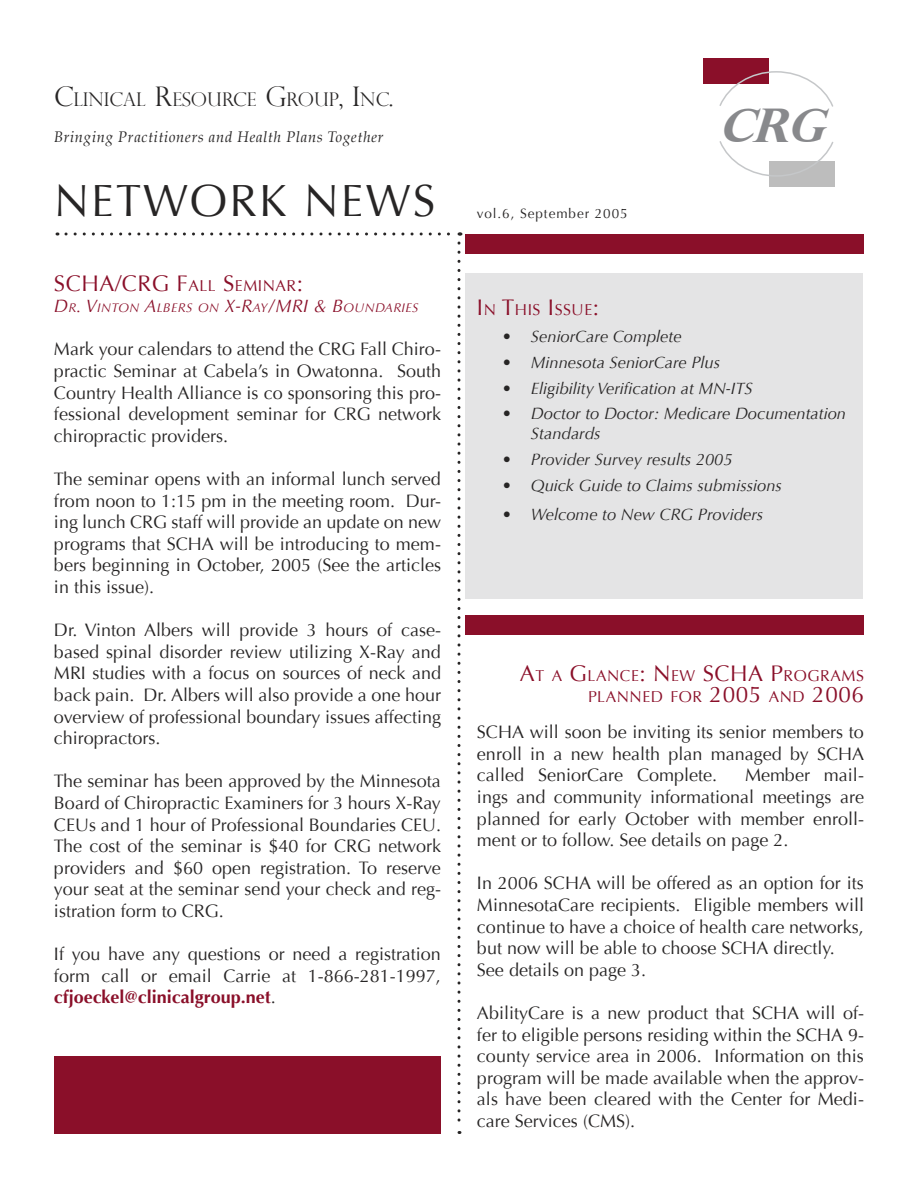
<style>
.page{position:relative;width:918px;height:1188px;background:#fff}
.page>*{position:absolute;margin:0;border:0;box-sizing:border-box;transform-origin:0 0}
.t1{font:italic 700 46.5px "Perpetua Titling";color:#88898c}
.t2{font:45px "Optima";letter-spacing:.05em;color:#272525}
.t3{font:22.5px "Optima";letter-spacing:.025em;color:#8a0f29}
.t4{font:300 18.9px "Perpetua Titling";color:#272525}
.t5{font:18px/21.6px "Optima";color:#272525;text-align:justify}
.t6{font:italic 16.5px/19.8px "Optima";color:#272525}
.t7{font:15.75px "Optima";letter-spacing:.035em;color:#8a0f29}
.t8{font:italic 15px "Palatino";letter-spacing:.04em;color:#272525}
.t9{font:13.5px "Optima";letter-spacing:.07em;color:#272525}
.t10{font:italic 12.6px "Optima";letter-spacing:.035em;color:#8a0f29}
.s1{font-size:27px}
.s2{font-size:15.75px}
.s3{font-size:18px}
.s4{font-weight:700;color:#8a0f29}
.s5{font-size:22.5px}
</style>
<div class="page">
<div style="left:465px;top:274px;width:398px;height:325px;background:#e4e4e5"></div>
<div style="left:465px;top:234px;width:399px;height:20px;background:#8a0f29"></div>
<div style="left:704px;top:59px;width:66px;height:25px;background:#8a0f29"></div>
<div style="left:770px;top:162px;width:66px;height:25px;background:#bdbdbd"></div>
<svg style="left:719px;top:70px;width:114px;height:37px"></svg>
<svg style="left:719px;top:141px;width:116px;height:36px"></svg>
<div style="left:465px;top:615px;width:399px;height:20px;background:#8a0f29"></div>
<svg style="left:66px;top:232px;width:395px;height:4px"></svg>
<svg style="left:457px;top:243px;width:3px;height:891px"></svg>
<div style="left:54px;top:1056px;width:387px;height:78px;background:#8a0f29"></div>
<p class="t4" style="left:54px;top:88px;width:341px"><span class="s1">C</span>LINICAL <span class="s1">R</span>ESOURCE <span class="s1">G</span>ROUP<span class="s1">, I</span>NC<span class="s1">.</span></p>
<p class="t8" style="left:54px;top:128px;width:332px">Bringing Practitioners and Health Plans Together</p>
<p class="t2" style="left:54px;top:174px;width:383px">NETWORK NEWS</p>
<p class="t3" style="left:54px;top:270px;width:250px">SCHA/CRG F<span class="s2">ALL</span> S<span class="s2">EMINAR</span>:</p>
<p class="t10" style="left:54px;top:301px;width:366px"><span class="s3">D</span>R<span class="s3">. V</span>INTON <span class="s3">A</span>LBERS ON <span class="s3">X-R</span>AY<span class="s3">/MRI &amp; B</span>OUNDARIES</p>
<p class="t5" style="left:54px;top:339px;width:389px">Mark your calendars to attend the CRG Fall Chiro&shy;practic Seminar at Cabela’s in Owatonna. South Country Health Alliance is co sponsoring this pro&shy;fessional development seminar for CRG network chiropractic providers.</p>
<p class="t5" style="left:54px;top:468px;width:389px">The seminar opens with an informal lunch served from noon to 1:15 pm in the meeting room. Dur&shy;ing lunch CRG staff will provide an update on new programs that SCHA will be introducing to mem&shy;bers beginning in October, 2005 (See the articles in this issue).</p>
<p class="t5" style="left:54px;top:620px;width:389px">Dr. Vinton Albers will provide 3 hours of case&shy;based spinal disorder review utilizing X-Ray and MRI studies with a focus on sources of neck and back pain. Dr. Albers will also provide a one hour overview of professional boundary issues affecting chiropractors.</p>
<p class="t5" style="left:54px;top:771px;width:389px">The seminar has been approved by the Minnesota Board of Chiropractic Examiners for 3 hours X-Ray CEUs and 1 hour of Professional Boundaries CEU.<br>The cost of the seminar is $40 for CRG network providers and $60 open registration. To reserve your seat at the seminar send your check and reg&shy;istration form to CRG.</p>
<p class="t5" style="left:54px;top:944px;width:388px">If you have any questions or need a registration form call or email Carrie at 1-866-281-1997, <span class="s4">cfjoeckel@clinicalgroup.net</span>.</p>
<p class="t9" style="left:477px;top:205px;width:152px">vol.6, September 2005</p>
<p class="t1" style="left:718px;top:97px;width:123px">CRG</p>
<p class="t7" style="left:477px;top:300px;width:124px"><span class="s5">I</span>N <span class="s5">T</span>HIS <span class="s5">I</span>SSUE<span class="s5">:</span></p>
<p class="t6" style="left:502px;top:327px;width:181px">• SeniorCare Complete</p>
<p class="t6" style="left:502px;top:352px;width:219px">• Minnesota SeniorCare Plus</p>
<p class="t6" style="left:502px;top:378px;width:252px">• Eligibility Verification at MN-ITS</p>
<p class="t6" style="left:531px;top:404px;width:317px;text-indent:-28px">• Doctor to Doctor: Medicare Documentation<br>Standards</p>
<p class="t6" style="left:502px;top:450px;width:232px">• Provider Survey results 2005</p>
<p class="t6" style="left:502px;top:475px;width:281px">• Quick Guide to Claims submissions</p>
<p class="t6" style="left:502px;top:505px;width:262px">• Welcome to New CRG Providers</p>
<p class="t7" style="left:520px;top:666px;width:346px"><span class="s5">A</span>T A <span class="s5">G</span>LANCE<span class="s5">: N</span>EW <span class="s5">SCHA P</span>ROGRAMS</p>
<p class="t7" style="left:588px;top:687px;width:277px">PLANNED FOR <span class="s5">2005</span> AND <span class="s5">2006</span></p>
<p class="t5" style="left:477px;top:722px;width:389px">SCHA will soon be inviting its senior members to enroll in a new health plan managed by SCHA called SeniorCare Complete.</p>
<p class="t5" style="left:477px;top:765px;width:389px;text-indent:268px">Member mail&shy;ings and community informational meetings are planned for early October with member enroll&shy;ment or to follow. See details on page 2.</p>
<p class="t5" style="left:477px;top:873px;width:389px">In 2006 SCHA will be offered as an option for its MinnesotaCare recipients. Eligible members will continue to have a choice of health care networks, but now will be able to choose SCHA directly.</p>
<p class="t5" style="left:477px;top:959px;width:171px">See details on page 3.</p>
<p class="t5" style="left:477px;top:1002px;width:389px">AbilityCare is a new product that SCHA will of&shy;fer to eligible persons residing within the SCHA 9- county service area in 2006. Information on this program will be made available when the approv&shy;als have been cleared with the Center for Medi&shy;care Services (CMS).</p>
</div>
